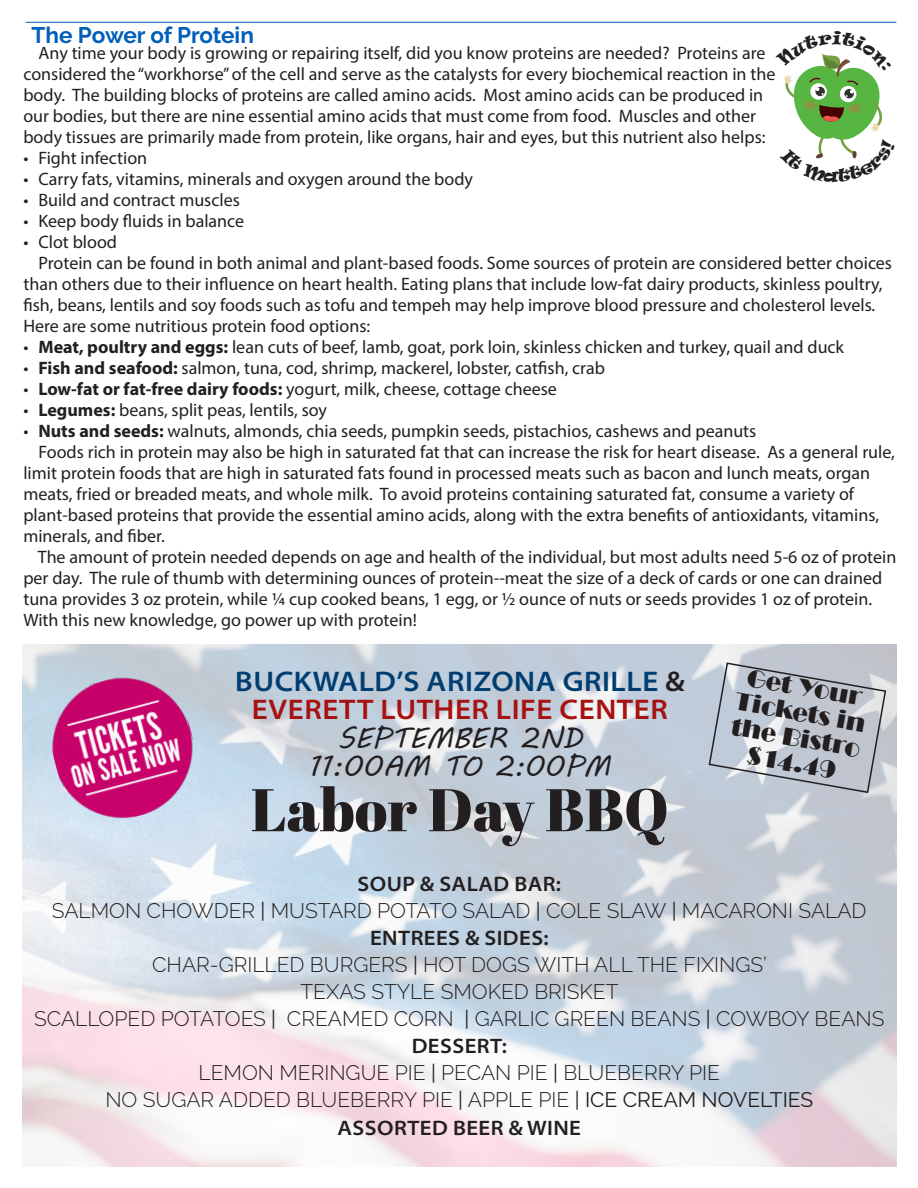
<style>
.page{position:relative;width:918px;height:1188px;background:#fff}
.page>*{position:absolute;margin:0;border:0;box-sizing:border-box;transform-origin:0 0}
.t1{font:60px "Abril Fatface";color:#231f20}
.t2{font:600 semi-expanded 28.5px/28.5px "Myriad Pro";letter-spacing:.02em;color:#003d71;text-align:center}
.t3{font:28.5px/28.5px "MV Boli";color:#231f20;text-align:center}
.t4{font:25.5px/25.5px "Broadway";color:#231f20;text-align:center}
.t5{font:700 22.5px "Raleway";letter-spacing:-.005em;color:#005fb9}
.t6{font:300 21px/27px "Raleway";color:#231f20;text-align:center}
.t7{font:600 semi-expanded 21px "Myriad Pro";letter-spacing:.02em;color:#231f20}
.t8{font:18px/21px "Myriad Pro";color:#231f20}
.s1{font-weight:700}
.s2{color:#231f20}
.s3{color:#a61212}
.s4{font-weight:400}
</style>
<div class="page">
<hr style="left:26px;top:22px;width:870px;height:1px;background:#005fb9">
<img style="left:22px;top:644px;width:874px;height:522px">
<img style="left:38px;top:662px;width:171px;height:171px">
<svg style="left:708px;top:662px;width:179px;height:132px;background:#c0c6cf"></svg>
<svg style="left:784px;top:53px;width:98px;height:106px"></svg>
<p class="t5" style="left:32px;top:22px;width:224px">The Power of Protein</p>
<p class="t8" style="left:23px;top:42px;width:754px;text-indent:15px">Any time your body is growing or repairing itself, did you know proteins are needed? Proteins are considered the “workhorse” of the cell and serve as the catalysts for every biochemical reaction in the body. The building blocks of proteins are called amino acids. Most amino acids can be produced in our bodies, but there are nine essential amino acids that must come from food. Muscles and other body tissues are primarily made from protein, like organs, hair and eyes, but this nutrient also helps:</p>
<p class="t8" style="left:23px;top:147px;width:125px">• Fight infection</p>
<p class="t8" style="left:23px;top:168px;width:451px">• Carry fats, vitamins, minerals and oxygen around the body</p>
<p class="t8" style="left:23px;top:189px;width:218px">• Build and contract muscles</p>
<p class="t8" style="left:23px;top:210px;width:222px">• Keep body fluids in balance</p>
<p class="t8" style="left:23px;top:232px;width:95px">• Clot blood</p>
<p class="t8" style="left:39px;top:253px;width:855px">Protein can be found in both animal and plant-based foods. Some sources of protein are considered better choices</p>
<p class="t8" style="left:23px;top:274px;width:861px">than others due to their influence on heart health. Eating plans that include low-fat dairy products, skinless poultry,</p>
<p class="t8" style="left:23px;top:295px;width:853px">fish, beans, lentils and soy foods such as tofu and tempeh may help improve blood pressure and cholesterol levels.</p>
<p class="t8" style="left:23px;top:316px;width:348px">Here are some nutritious protein food options:</p>
<p class="t8" style="left:23px;top:337px;width:822px">• <span class="s1">Meat, poultry and eggs:</span> lean cuts of beef, lamb, goat, pork loin, skinless chicken and turkey, quail and duck</p>
<p class="t8" style="left:23px;top:358px;width:583px">• <span class="s1">Fish and seafood:</span> salmon, tuna, cod, shrimp, mackerel, lobster, catfish, crab</p>
<p class="t8" style="left:23px;top:379px;width:535px">• <span class="s1">Low-fat or fat-free dairy foods:</span> yogurt, milk, cheese, cottage cheese</p>
<p class="t8" style="left:23px;top:400px;width:305px">• <span class="s1">Legumes:</span> beans, split peas, lentils, soy</p>
<p class="t8" style="left:23px;top:421px;width:734px">• <span class="s1">Nuts and seeds:</span> walnuts, almonds, chia seeds, pumpkin seeds, pistachios, cashews and peanuts</p>
<p class="t8" style="left:39px;top:442px;width:858px">Foods rich in protein may also be high in saturated fat that can increase the risk for heart disease. As a general rule,</p>
<p class="t8" style="left:23px;top:463px;width:848px">limit protein foods that are high in saturated fats found in processed meats such as bacon and lunch meats, organ</p>
<p class="t8" style="left:23px;top:484px;width:832px">meats, fried or breaded meats, and whole milk. To avoid proteins containing saturated fat, consume a variety of</p>
<p class="t8" style="left:23px;top:505px;width:857px">plant-based proteins that provide the essential amino acids, along with the extra benefits of antioxidants, vitamins,</p>
<p class="t8" style="left:23px;top:526px;width:143px">minerals, and fiber.</p>
<p class="t8" style="left:38px;top:547px;width:860px">The amount of protein needed depends on age and health of the individual, but most adults need 5-6 oz of protein</p>
<p class="t8" style="left:23px;top:568px;width:860px">per day. The rule of thumb with determining ounces of protein--meat the size of a deck of cards or one can drained</p>
<p class="t8" style="left:23px;top:589px;width:850px">tuna provides 3 oz protein, while ¼ cup cooked beans, 1 egg, or ½ ounce of nuts or seeds provides 1 oz of protein.</p>
<p class="t8" style="left:23px;top:610px;width:395px">With this new knowledge, go power up with protein!</p>
<h2 class="t2" style="left:235px;top:666px;width:451px">BUCKWALD’S ARIZONA GRILLE <span class="s2">&amp;<br></span><span class="s3">EVERETT LUTHER LIFE CENTER</span></h2>
<h2 class="t3" style="left:310px;top:723px;width:302px">SEPTEMBER 2ND<br>11:00AM TO 2:00PM</h2>
<h1 class="t1" style="left:251px;top:768px;width:420px">Labor Day BBQ</h1>
<h3 class="t4" style="left:742px;top:663px;width:133px;rotate:10deg">Get Your<br>Tickets in the Bistro $14.49</h3>
<p class="t7" style="left:358px;top:871px;width:205px">SOUP &amp; SALAD BAR:</p>
<p class="t6" style="left:52px;top:897px;width:816px">SALMON CHOWDER <span class="s4">|</span> MUSTARD POTATO SALAD <span class="s4">|</span> COLE SLAW <span class="s4">|</span> MACARONI SALAD</p>
<p class="t7" style="left:370px;top:925px;width:180px">ENTREES &amp; SIDES:</p>
<p class="t6" style="left:34px;top:951px;width:852px">CHAR-GRILLED BURGERS <span class="s4">|</span> HOT DOGS WITH ALL THE FIXINGS’<br>TEXAS STYLE SMOKED BRISKET<br>SCALLOPED POTATOES <span class="s4">|</span> CREAMED CORN <span class="s4">|</span> GARLIC GREEN BEANS <span class="s4">|</span> COWBOY BEANS</p>
<p class="t7" style="left:412px;top:1033px;width:97px">DESSERT:</p>
<p class="t6" style="left:105px;top:1060px;width:709px">LEMON MERINGUE PIE <span class="s4">|</span> PECAN PIE <span class="s4">|</span> BLUEBERRY PIE<br>NO SUGAR ADDED BLUEBERRY PIE <span class="s4">|</span> APPLE PIE <span class="s4">| ICE CREAM NOVELTIES</span></p>
<p class="t7" style="left:337px;top:1114px;width:245px">ASSORTED BEER &amp; WINE</p>
</div>
